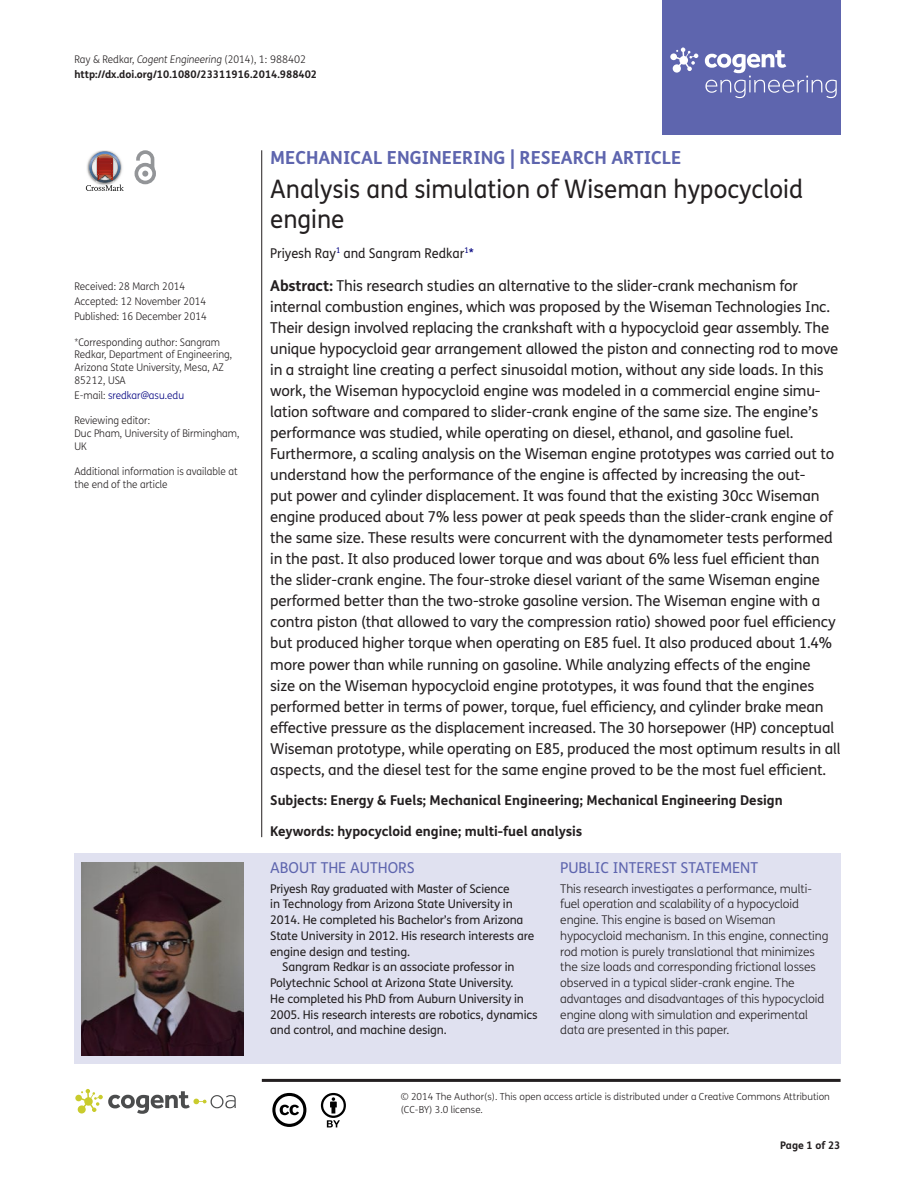
<style>
.page{position:relative;width:915px;height:1191px;background:#fff}
.page>*{position:absolute;margin:0;border:0;box-sizing:border-box;transform-origin:0 0}
.t1{font:25.5px/30px "FS Me Pro";color:#231f20;scale:.95 1}
.t2{font:700 18px "FS Me Pro";color:#5e65ae}
.t3{font:15px/21px "FS Me Pro";letter-spacing:-.01em;color:#231f20}
.t4{font:15px "FS Me Pro";color:#5e65ae}
.t5{font:700 13.5px "FS Me Pro";color:#231f20}
.t6{font:13.5px "FS Me Pro";color:#231f20;scale:.95 1}
.t7{font:300 12px/15.8px "FS Me Pro";letter-spacing:-.01em;color:#231f20}
.t8{font:12px "FS Me Pro";letter-spacing:-.01em;color:#231f20}
.t9{font:300 10.5px/12.8px "FS Me Pro";color:#231f20;scale:.95 1}
.t10{font:700 10.5px/15px "FS Me Pro";color:#231f20}
.t11{font:300 10.5px "FS Me Pro";color:#000080;scale:.95 1}
.t12{font:300 9.75px/12.8px "FS Me Pro";color:#231f20}
.s1{font-weight:300}
.s2{font-weight:300;font-style:italic}
.s3{color:#231f20}
.s4{color:#000080}
.s5{font-weight:700}
</style>
<div class="page">
<div style="left:661px;top:0;width:179px;height:134px;background:#5e65ae"></div>
<svg style="left:670px;top:47px;width:28px;height:26px"></svg>
<svg style="left:704px;top:50px;width:132px;height:48px"></svg>
<div style="left:74px;top:853px;width:766px;height:210px;background:#e0e1f0"></div>
<svg style="left:86px;top:151px;width:38px;height:40px"></svg>
<svg style="left:134px;top:150px;width:22px;height:34px"></svg>
<hr style="left:261px;top:150px;width:1px;height:687px;background:#231f20">
<hr style="left:262px;top:1078px;width:578px;height:3px;background:#231f20">
<svg style="left:75px;top:1089px;width:161px;height:24px"></svg>
<svg style="left:272px;top:1093px;width:34px;height:34px"></svg>
<svg style="left:321px;top:1093px;width:25px;height:34px"></svg>
<img style="left:81px;top:862px;width:163px;height:194px">
<p class="t10" style="left:74px;top:51px;width:244px"><span class="s1">Ray &amp; Redkar,</span> <span class="s2">Cogent Engineering</span> <span class="s1">(2014), 1: 988402 </span>http://dx.doi.org/10.1080/23311916.2014.988402</p>
<p class="t9" style="left:74px;top:279px;width:141px;line-height:14.9px">Received: 28 March 2014<br>Accepted: 12 November 2014<br>Published: 16 December 2014</p>
<p class="t9" style="left:74px;top:335px;width:167px">*Corresponding author: Sangram<br>Redkar, Department of Engineering,<br>Arizona State University, Mesa, AZ<br>85212, USA</p>
<p class="t11" style="left:74px;top:388px;width:117px"><span class="s3">E-mail:</span> sredkar@asu.edu</p>
<p class="t9" style="left:74px;top:414px;width:175px">Reviewing editor:<br>Duc Pham, University of Birmingham,<br>UK</p>
<p class="t9" style="left:74px;top:465px;width:173px">Additional information is available at the end of the article</p>
<p class="t2" style="left:270px;top:143px;width:412px">MECHANICAL ENGINEERING | RESEARCH ARTICLE</p>
<h1 class="t1" style="left:270px;top:174px;width:562px">Analysis and simulation of Wiseman hypocycloid engine</h1>
<p class="t6" style="left:270px;top:243px;width:216px">Priyesh Ray<sup>1</sup> and Sangram Redkar<sup>1</sup><span class="s4">*</span></p>
<p class="t3" style="left:270px;top:275px;width:571px"><span class="s5">Abstract:</span> This research studies an alternative to the slider-crank mechanism for internal combustion engines, which was proposed by the Wiseman Technologies Inc.<br>Their design involved replacing the crankshaft with a hypocycloid gear assembly. The unique hypocycloid gear arrangement allowed the piston and connecting rod to move in a straight line creating a perfect sinusoidal motion, without any side loads. In this work, the Wiseman hypocycloid engine was modeled in a commercial engine simu&shy;lation software and compared to slider-crank engine of the same size. The engine’s performance was studied, while operating on diesel, ethanol, and gasoline fuel.<br>Furthermore, a scaling analysis on the Wiseman engine prototypes was carried out to understand how the performance of the engine is affected by increasing the out-<br>put power and cylinder displacement. It was found that the existing 30cc Wiseman engine produced about 7% less power at peak speeds than the slider-crank engine of the same size. These results were concurrent with the dynamometer tests performed in the past. It also produced lower torque and was about 6% less fuel efficient than the slider-crank engine. The four-stroke diesel variant of the same Wiseman engine performed better than the two-stroke gasoline version. The Wiseman engine with a contra piston (that allowed to vary the compression ratio) showed poor fuel efficiency but produced higher torque when operating on E85 fuel. It also produced about 1.4% more power than while running on gasoline. While analyzing effects of the engine<br>size on the Wiseman hypocycloid engine prototypes, it was found that the engines performed better in terms of power, torque, fuel efficiency, and cylinder brake mean effective pressure as the displacement increased. The 30 horsepower (HP) conceptual Wiseman prototype, while operating on E85, produced the most optimum results in all aspects, and the diesel test for the same engine proved to be the most fuel efficient.</p>
<p class="t5" style="left:270px;top:790px;width:514px">Subjects: Energy &amp; Fuels; Mechanical Engineering; Mechanical Engineering Design</p>
<p class="t5" style="left:270px;top:821px;width:313px">Keywords: hypocycloid engine; multi-fuel analysis</p>
<p class="t4" style="left:270px;top:857px;width:146px">ABOUT THE AUTHORS</p>
<p class="t8" style="left:270px;top:880px;width:241px">Priyesh Ray graduated with Master of Science</p>
<p class="t8" style="left:270px;top:896px;width:244px">in Technology from Arizona State University in</p>
<p class="t8" style="left:270px;top:911px;width:254px">2014. He completed his Bachelor’s from Arizona</p>
<p class="t8" style="left:270px;top:927px;width:265px">State University in 2012. His research interests are</p>
<p class="t8" style="left:270px;top:943px;width:141px">engine design and testing.</p>
<p class="t8" style="left:282px;top:959px;width:234px">Sangram Redkar is an associate professor in</p>
<p class="t8" style="left:270px;top:974px;width:244px">Polytechnic School at Arizona State University.</p>
<p class="t8" style="left:270px;top:990px;width:255px">He completed his PhD from Auburn University in</p>
<p class="t8" style="left:270px;top:1006px;width:269px">2005. His research interests are robotics, dynamics</p>
<p class="t8" style="left:270px;top:1021px;width:178px">and control, and machine design.</p>
<p class="t4" style="left:560px;top:857px;width:199px">PUBLIC INTEREST STATEMENT</p>
<p class="t7" style="left:560px;top:880px;width:269px">This research investigates a performance, multi&shy;fuel operation and scalability of a hypocycloid engine. This engine is based on Wiseman hypocycloid mechanism. In this engine, connecting rod motion is purely translational that minimizes the size loads and corresponding frictional losses observed in a typical slider-crank engine. The advantages and disadvantages of this hypocycloid engine along with simulation and experimental data are presented in this paper.</p>
<p class="t12" style="left:400px;top:1090px;width:430px">© 2014 The Author(s). This open access article is distributed under a Creative Commons Attribution (CC-BY) 3.0 license.</p>
<p class="t10" style="left:780px;top:1137px;width:62px">Page 1 of 23</p>
</div>
